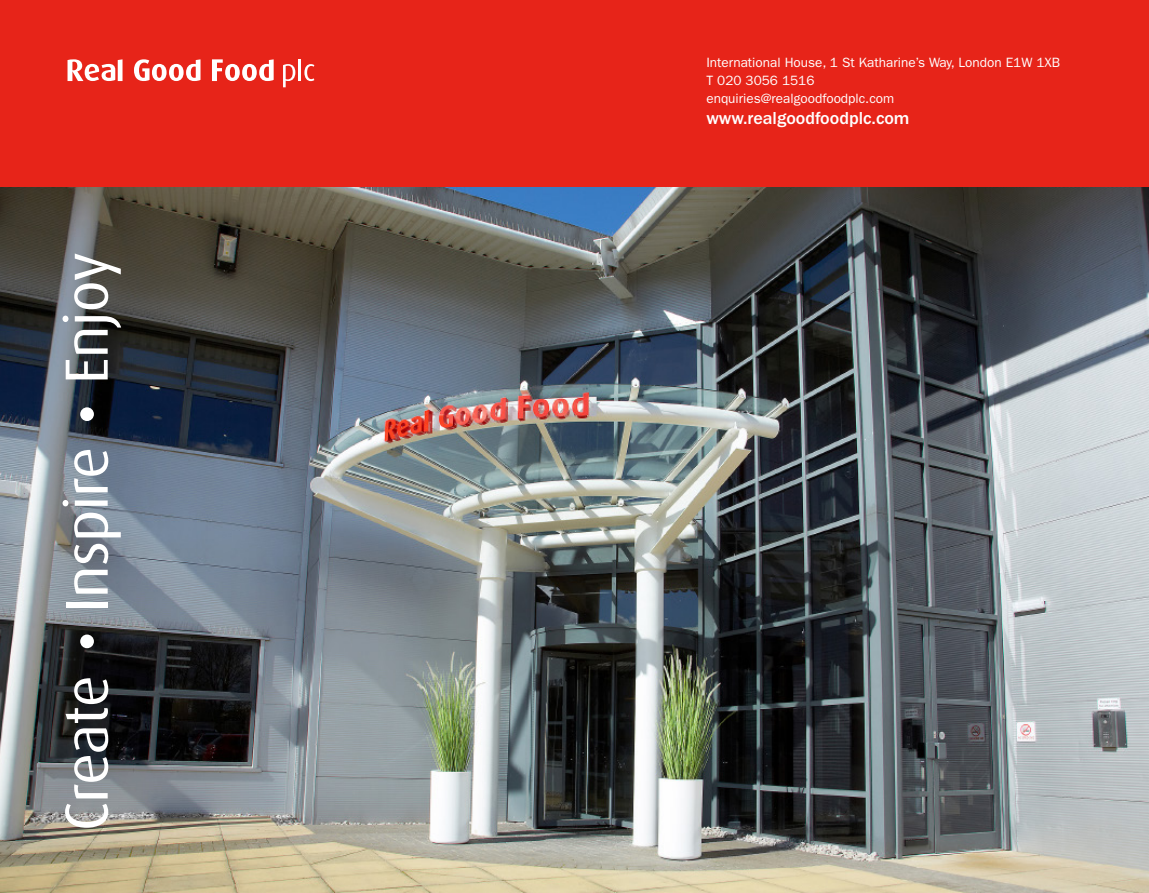
<style>
.page{position:relative;width:1149px;height:893px;background:#fff}
.page>*{position:absolute;margin:0;border:0;box-sizing:border-box;transform-origin:0 0}
.t1{font:61.05px "Dax OT";letter-spacing:-.015em;color:#fff}
.t2{font:500 18px "ITC Franklin Gothic Std";color:#fff}
.t3{font:13.5px/18px "ITC Franklin Gothic Std";color:#fff}
</style>
<div class="page">
<div style="left:0;top:0;width:1148px;height:205px;background:#e72419"></div>
<img style="left:0;top:187px;width:1148px;height:706px">
<div style="left:80px;top:634px;width:14px;height:14px;background:#fff;border-radius:50%"></div>
<div style="left:80px;top:407px;width:14px;height:14px;background:#fff;border-radius:50%"></div>
<svg style="left:67px;top:59px;width:55px;height:22px"></svg>
<svg style="left:134px;top:59px;width:66px;height:22px"></svg>
<svg style="left:212px;top:59px;width:61px;height:22px"></svg>
<svg style="left:283px;top:64px;width:12px;height:23px"></svg>
<hr style="left:298px;top:60px;width:3px;height:21px;background:#fff">
<svg style="left:304px;top:64px;width:10px;height:17px"></svg>
<h1 class="t1" style="left:48px;top:831px;width:581px;rotate:-90deg">Create Inspire Enjoy</h1>
<p class="t3" style="left:706px;top:53px;width:355px">International House, 1 St Katharine’s Way, London E1W 1XB<br>T 020 3056 1516<br>enquiries@realgoodfoodplc.com</p>
<h2 class="t2" style="left:706px;top:108px;width:205px">www.realgoodfoodplc.com</h2>
</div>
